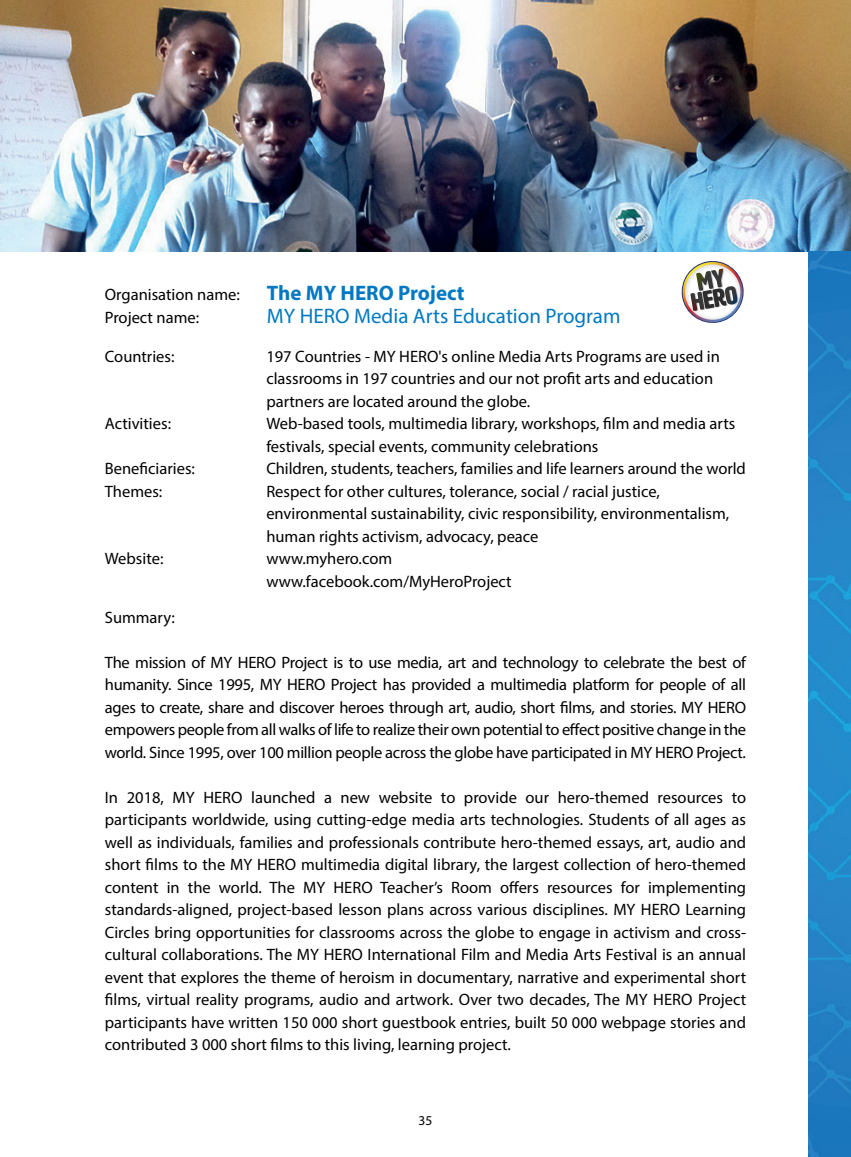
<style>
.page{position:relative;width:851px;height:1157px;background:#fff}
.page>*{position:absolute;margin:0;border:0;box-sizing:border-box;transform-origin:0 0}
.t1{font:21px "Myriad Pro";color:#0079c2}
.t2{font:700 21px "Myriad Pro";color:#0079c2}
.t3{font:16.5px/22.5px "Myriad Pro";color:#000}
.t4{font:13.5px "Myriad Pro";color:#000}
</style>
<div class="page">
<img style="left:0;top:0;width:850px;height:252px">
<img style="left:808px;top:252px;width:42px;height:905px">
<img style="left:681px;top:261px;width:63px;height:62px">
<p class="t3" style="left:105px;top:283px;width:136px">Organisation name:</p>
<p class="t2" style="left:267px;top:279px;width:199px">The MY HERO Project</p>
<p class="t3" style="left:105px;top:306px;width:96px">Project name:</p>
<p class="t1" style="left:267px;top:303px;width:355px">MY HERO Media Arts Education Program</p>
<p class="t3" style="left:105px;top:345px;width:71px">Countries:</p>
<p class="t3" style="left:266px;top:345px;width:455px">197 Countries - MY HERO's online Media Arts Programs are used in classrooms in 197 countries and our not profit arts and education partners are located around the globe.</p>
<p class="t3" style="left:266px;top:412px;width:470px">Web-based tools, multimedia library, workshops, film and media arts</p>
<p class="t3" style="left:266px;top:435px;width:333px">festivals, special events, community celebrations</p>
<p class="t3" style="left:266px;top:457px;width:481px">Children, students, teachers, families and life learners around the world</p>
<p class="t3" style="left:266px;top:480px;width:464px">Respect for other cultures, tolerance, social / racial justice, environmental sustainability, civic responsibility, environmentalism, human rights activism, advocacy, peace</p>
<p class="t3" style="left:266px;top:547px;width:127px">www.myhero.com</p>
<p class="t3" style="left:266px;top:570px;width:247px">www.facebook.com/MyHeroProject</p>
<p class="t3" style="left:105px;top:412px;width:68px">Activities:</p>
<p class="t3" style="left:105px;top:457px;width:92px">Beneficiaries:</p>
<p class="t3" style="left:105px;top:480px;width:59px">Themes:</p>
<p class="t3" style="left:105px;top:547px;width:60px">Website:</p>
<p class="t3" style="left:105px;top:605px;width:72px">Summary:</p>
<p class="t3" style="left:105px;top:650px;width:642px;text-align:justify">The mission of MY HERO Project is to use media, art and technology to celebrate the best of humanity. Since 1995, MY HERO Project has provided a multimedia platform for people of all ages to create, share and discover heroes through art, audio, short films, and stories. MY HERO empowers people from all walks of life to realize their own potential to effect positive change in the world. Since 1995, over 100 million people across the globe have participated in MY HERO Project.</p>
<p class="t3" style="left:105px;top:785px;width:642px;text-align:justify">In 2018, MY HERO launched a new website to provide our hero-themed resources to participants worldwide, using cutting-edge media arts technologies. Students of all ages as well as individuals, families and professionals contribute hero-themed essays, art, audio and short films to the MY HERO multimedia digital library, the largest collection of hero-themed content in the world. The MY HERO Teacher’s Room offers resources for implementing standards-aligned, project-based lesson plans across various disciplines. MY HERO Learning Circles bring opportunities for classrooms across the globe to engage in activism and cross&shy;cultural collaborations. The MY HERO International Film and Media Arts Festival is an annual event that explores the theme of heroism in documentary, narrative and experimental short films, virtual reality programs, audio and artwork. Over two decades, The MY HERO Project participants have written 150 000 short guestbook entries, built 50 000 webpage stories and contributed 3 000 short films to this living, learning project.</p>
<p class="t4" style="left:418px;top:1111px;width:15px">35</p>
</div>
